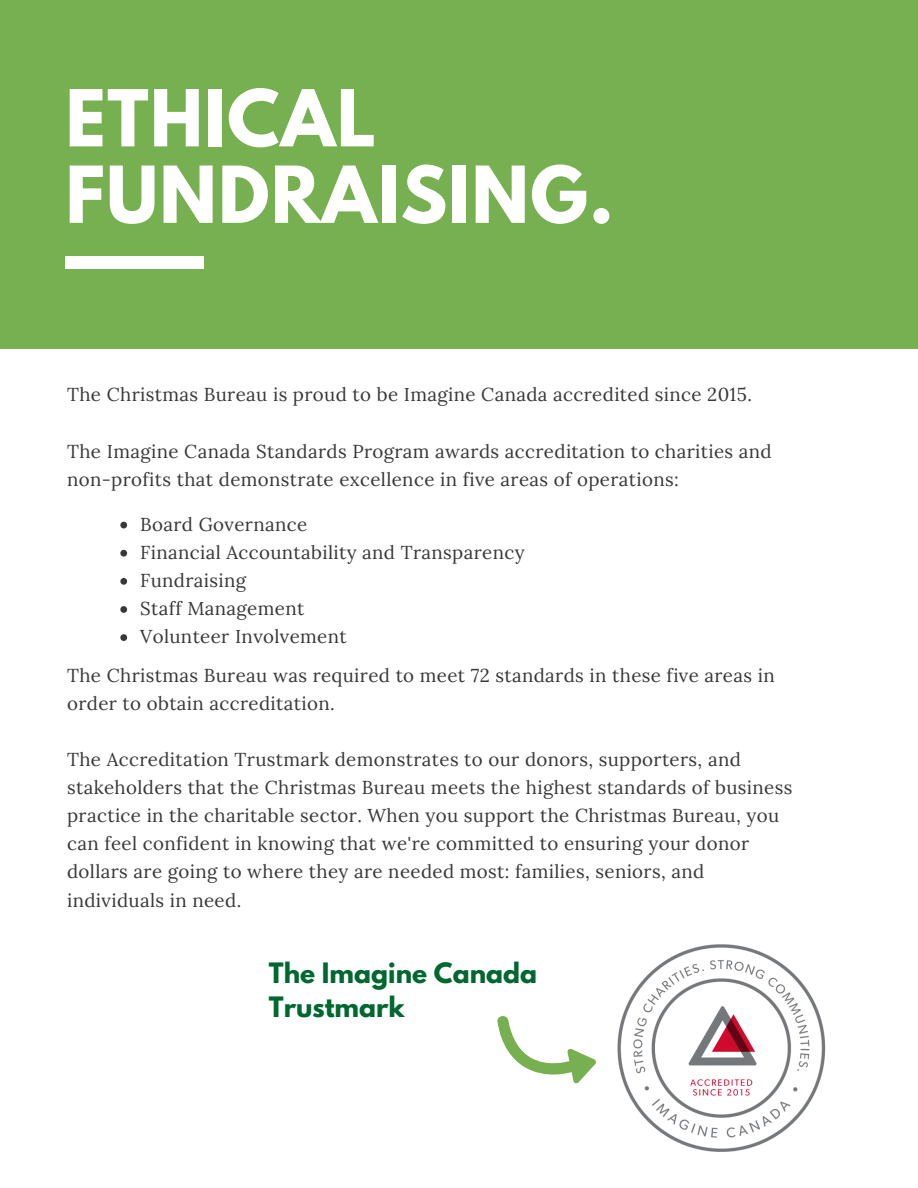
<style>
.page{position:relative;width:918px;height:1188px;background:#fff}
.page>*{position:absolute;margin:0;border:0;box-sizing:border-box;transform-origin:0 0}
.t1{font:700 69.45px/76.5px "League Spartan";letter-spacing:.02em;color:#fff}
.t2{font:700 24.9px/33.8px "League Spartan";color:#006730}
.t3{font:18.75px/28.2px "Lora";letter-spacing:.02em;color:#383838}
</style>
<div class="page">
<div style="left:0;top:0;width:918px;height:349px;background:#76b050"></div>
<div style="left:66px;top:257px;width:138px;height:12px;background:#fff"></div>
<svg style="left:120px;top:522px;width:7px;height:6px"></svg>
<svg style="left:120px;top:550px;width:7px;height:7px"></svg>
<svg style="left:120px;top:578px;width:7px;height:7px"></svg>
<svg style="left:120px;top:606px;width:7px;height:7px"></svg>
<svg style="left:120px;top:634px;width:7px;height:7px"></svg>
<svg style="left:497px;top:1016px;width:99px;height:68px"></svg>
<img style="left:617px;top:944px;width:209px;height:208px">
<h1 class="t1" style="left:66px;top:89px;width:550px">ETHICAL<br>FUNDRAISING.</h1>
<p class="t3" style="left:67px;top:381px;width:686px">The Christmas Bureau is proud to be Imagine Canada accredited since 2015.</p>
<p class="t3" style="left:67px;top:437px;width:706px">The Imagine Canada Standards Program awards accreditation to charities and non-profits that demonstrate excellence in five areas of operations:</p>
<p class="t3" style="left:140px;top:510px;width:386px">Board Governance<br>Financial Accountability and Transparency<br>Fundraising<br>Staff Management<br>Volunteer Involvement</p>
<p class="t3" style="left:67px;top:661px;width:709px">The Christmas Bureau was required to meet 72 standards in these five areas in order to obtain accreditation.</p>
<p class="t3" style="left:67px;top:745px;width:727px">The Accreditation Trustmark demonstrates to our donors, supporters, and stakeholders that the Christmas Bureau meets the highest standards of business practice in the charitable sector. When you support the Christmas Bureau, you can feel confident in knowing that we're committed to ensuring your donor dollars are going to where they are needed most: families, seniors, and individuals in need.</p>
<h2 class="t2" style="left:269px;top:960px;width:270px">The Imagine Canada<br>Trustmark</h2>
</div>
